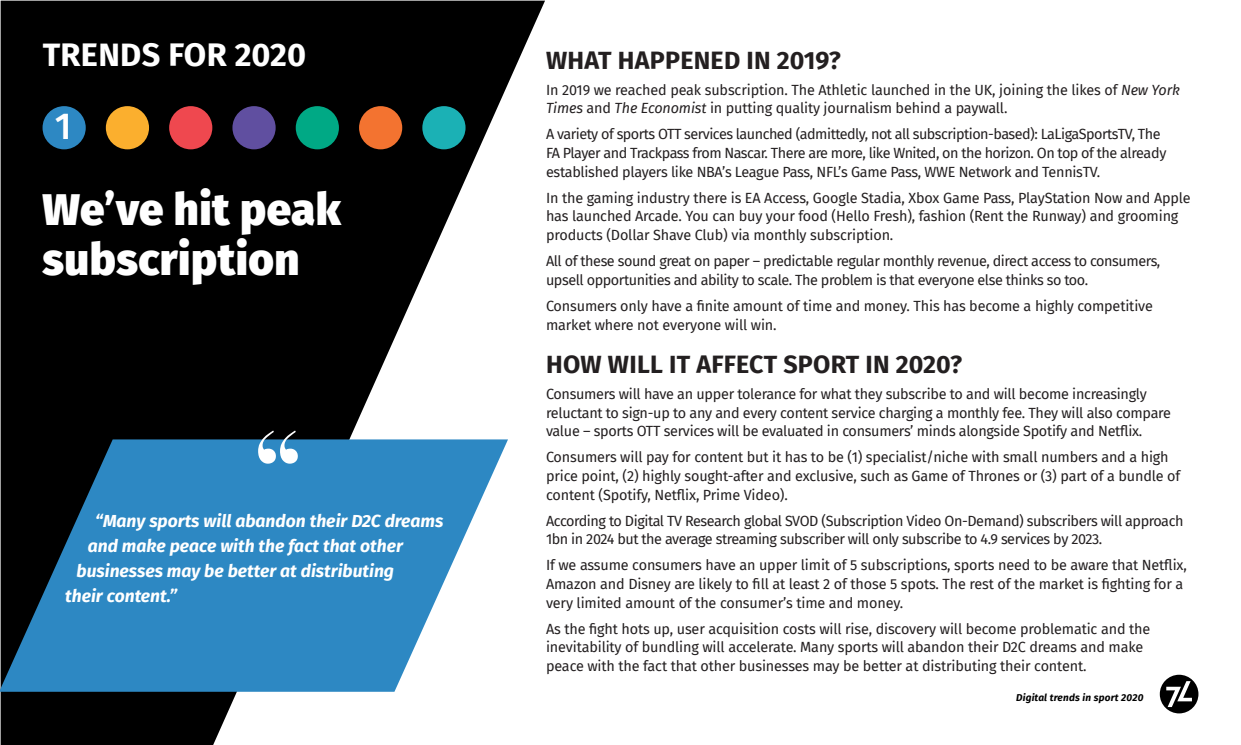
<style>
.page{position:relative;width:1241px;height:745px;background:#fff}
.page>*{position:absolute;margin:0;border:0;box-sizing:border-box;transform-origin:0 0}
.Headline_Text_-_Sent{font:900 43.75px/50px "Fira Sans";letter-spacing:.01em;color:#fff}
.SubHeading_1{font:500 37.5px "Fira Sans";color:#fff}
.SubHeading_1-2{font:700 32.5px "Fira Sans";letter-spacing:.01em;color:#fff}
.Small_Heading_CAPS{font:700 25px "Fira Sans";letter-spacing:.01em;color:#231f20}
.Pull_quote{font:italic 700 17.5px "Fira Sans";color:#fff}
.Body_trends{font:14.38px/18.8px "Fira Sans";letter-spacing:-.02em;color:#231f20}
.t1{font:italic 700 10px "Fira Sans";letter-spacing:.02em;color:#000}
.s1{font-style:italic}
</style>
<div class="page">
<svg style="left:1px;top:1px;width:544px;height:743px;fill:#000"></svg>
<div style="left:43px;top:106px;width:43px;height:43px;background:#2d88c3;border-radius:50%"></div>
<div style="left:169px;top:106px;width:43px;height:43px;background:#ef484f;border-radius:50%"></div>
<div style="left:106px;top:106px;width:43px;height:43px;background:#fbaf2e;border-radius:50%"></div>
<div style="left:232px;top:106px;width:43px;height:43px;background:#604fa0;border-radius:50%"></div>
<div style="left:359px;top:106px;width:43px;height:43px;background:#f37330;border-radius:50%"></div>
<div style="left:422px;top:106px;width:43px;height:43px;background:#1bb1b5;border-radius:50%"></div>
<div style="left:296px;top:106px;width:43px;height:43px;background:#00a985;border-radius:50%"></div>
<svg style="left:0;top:439px;width:508px;height:252px;background:#4086b4"></svg>
<svg style="left:258px;top:430px;width:40px;height:33px"></svg>
<div style="left:1159px;top:674px;width:39px;height:39px;background:#000;border-radius:50%"></div>
<svg style="left:1165px;top:680px;width:26px;height:26px"></svg>
<p class="SubHeading_1-2" style="left:43px;top:27px;width:265px">TRENDS FOR 2020</p>
<p class="SubHeading_1" style="left:55px;top:96px;width:18px">1</p>
<p class="Headline_Text_-_Sent" style="left:43px;top:181px;width:300px">We’ve hit peak subscription</p>
<p class="Pull_quote" style="left:95px;top:505px;width:349px">“Many sports will abandon their D2C dreams</p>
<p class="Pull_quote" style="left:88px;top:530px;width:316px">and make peace with the fact that other</p>
<p class="Pull_quote" style="left:76px;top:555px;width:319px">businesses may be better at distributing</p>
<p class="Pull_quote" style="left:65px;top:580px;width:113px">their content.”</p>
<p class="Small_Heading_CAPS" style="left:546px;top:39px;width:296px">WHAT HAPPENED IN 2019?</p>
<p class="Body_trends" style="left:546px;top:80px;width:635px">In 2019 we reached peak subscription. The Athletic launched in the UK, joining the likes of <span class="s1">New York<br>Times</span> and <span class="s1">The Economist</span> in putting quality journalism behind a paywall.</p>
<p class="Body_trends" style="left:546px;top:124px;width:622px">A variety of sports OTT services launched (admittedly, not all subscription-based): LaLigaSportsTV, The<br>FA Player and Trackpass from Nascar. There are more, like Wnited, on the horizon. On top of the already established players like NBA’s League Pass, NFL’s Game Pass, WWE Network and TennisTV.</p>
<p class="Body_trends" style="left:546px;top:188px;width:646px">In the gaming industry there is EA Access, Google Stadia, Xbox Game Pass, PlayStation Now and Apple has launched Arcade. You can buy your food (Hello Fresh), fashion (Rent the Runway) and grooming products (Dollar Shave Club) via monthly subscription.</p>
<p class="Body_trends" style="left:546px;top:251px;width:615px">All of these sound great on paper – predictable regular monthly revenue, direct access to consumers, upsell opportunities and ability to scale. The problem is that everyone else thinks so too.</p>
<p class="Body_trends" style="left:546px;top:296px;width:608px">Consumers only have a finite amount of time and money. This has become a highly competitive market where not everyone will win.</p>
<p class="Small_Heading_CAPS" style="left:546px;top:343px;width:417px">HOW WILL IT AFFECT SPORT IN 2020?</p>
<p class="Body_trends" style="left:546px;top:384px;width:626px">Consumers will have an upper tolerance for what they subscribe to and will become increasingly reluctant to sign-up to any and every content service charging a monthly fee. They will also compare value – sports OTT services will be evaluated in consumers’ minds alongside Spotify and Netflix.</p>
<p class="Body_trends" style="left:546px;top:447px;width:635px">Consumers will pay for content but it has to be (1) specialist/niche with small numbers and a high price point, (2) highly sought-after and exclusive, such as Game of Thrones or (3) part of a bundle of content (Spotify, Netflix, Prime Video).</p>
<p class="Body_trends" style="left:546px;top:510px;width:639px">According to Digital TV Research global SVOD (Subscription Video On-Demand) subscribers will approach<br>1bn in 2024 but the average streaming subscriber will only subscribe to 4.9 services by 2023.</p>
<p class="Body_trends" style="left:546px;top:555px;width:642px">If we assume consumers have an upper limit of 5 subscriptions, sports need to be aware that Netflix,<br>Amazon and Disney are likely to fill at least 2 of those 5 spots. The rest of the market is fighting for a very limited amount of the consumer’s time and money.</p>
<p class="Body_trends" style="left:546px;top:618px;width:605px">As the fight hots up, user acquisition costs will rise, discovery will become problematic and the inevitability of bundling will accelerate. Many sports will abandon their D2C dreams and make peace with the fact that other businesses may be better at distributing their content.</p>
<p class="t1" style="left:1015px;top:688px;width:129px">Digital trends in sport 2020</p>
</div>
